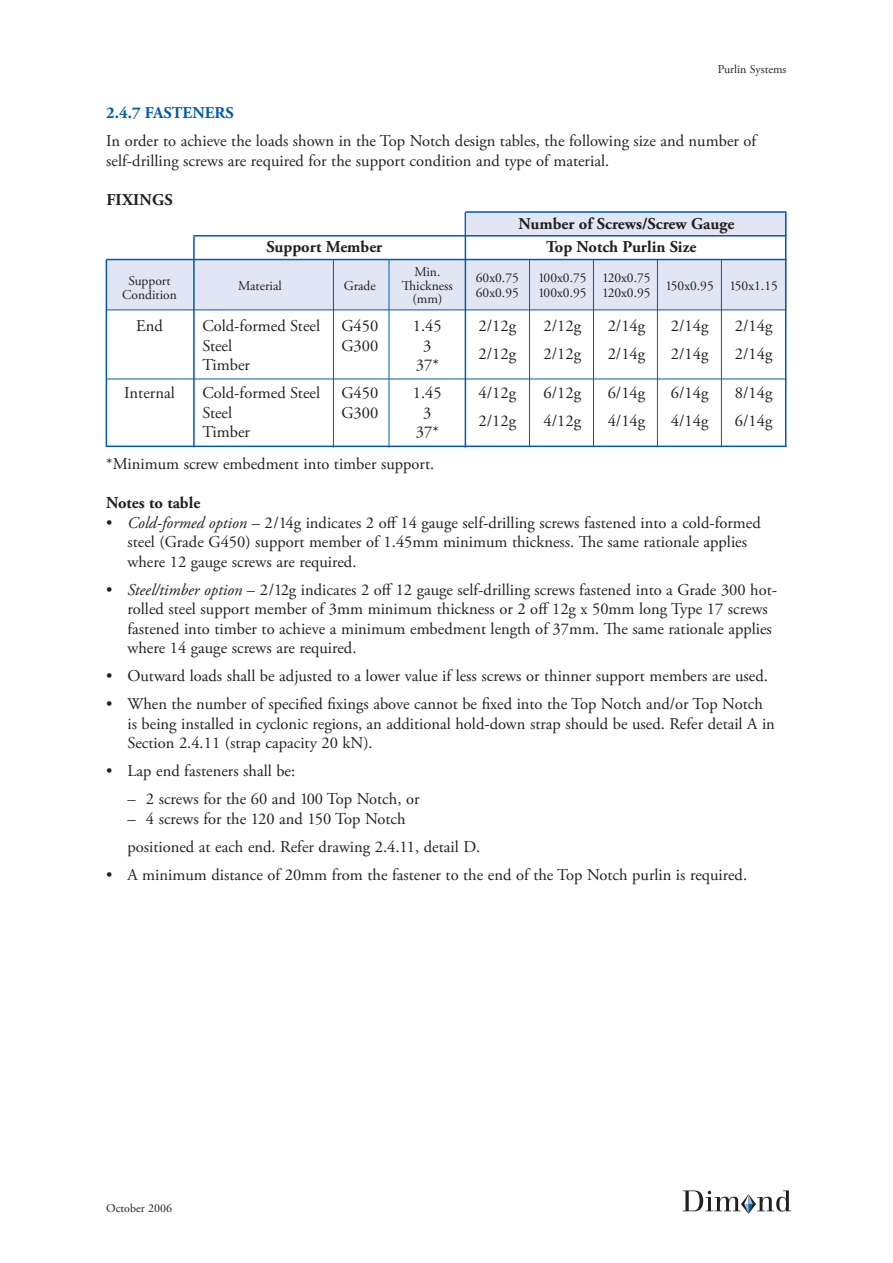
<style>
.page{position:relative;width:893px;height:1263px;background:#fff}
.page>*{position:absolute;margin:0;border:0;box-sizing:border-box;transform-origin:0 0}
.t1{font:16.5px/19.5px "Adobe Garamond Pro";color:#231f20}
.t2{font:700 16.5px "Adobe Garamond Pro";color:#231f20}
.t3{font:700 16.5px "Adobe Garamond Pro";color:#005cab}
.t4{font:13.5px "Adobe Garamond Pro";color:#231f20}
.t5{font:12px "Adobe Garamond Pro";color:#231f20}
.s1{font-style:italic}
</style>
<div class="page">
<div style="left:467px;top:211px;width:319px;height:24px;background:#e1e5f4"></div>
<div style="left:106px;top:260px;width:680px;height:50px;background:#e1e5f4"></div>
<svg style="left:683px;top:1190px;width:108px;height:24px"></svg>
<hr style="left:465px;top:211px;width:321px;height:2px;background:#005cab">
<hr style="left:193px;top:235px;width:593px;height:2px;background:#005cab">
<hr style="left:106px;top:259px;width:680px;height:1px;background:#005cab">
<hr style="left:106px;top:310px;width:680px;height:1px;background:#005cab">
<hr style="left:106px;top:379px;width:680px;height:1px;background:#005cab">
<hr style="left:106px;top:446px;width:680px;height:1px;background:#005cab">
<hr style="left:193px;top:236px;width:2px;height:211px;background:#005cab">
<hr style="left:333px;top:260px;width:1px;height:188px;background:#005cab">
<hr style="left:389px;top:260px;width:1px;height:188px;background:#005cab">
<hr style="left:465px;top:212px;width:1px;height:236px;background:#005cab">
<hr style="left:529px;top:260px;width:1px;height:187px;background:#005cab">
<hr style="left:593px;top:260px;width:1px;height:187px;background:#005cab">
<hr style="left:657px;top:260px;width:1px;height:187px;background:#005cab">
<hr style="left:785px;top:213px;width:1px;height:234px;background:#005cab">
<hr style="left:721px;top:260px;width:1px;height:187px;background:#005cab">
<hr style="left:106px;top:260px;width:1px;height:187px;background:#005cab">
<p class="t5" style="left:718px;top:64px;width:70px">Purlin Systems</p>
<p class="t3" style="left:106px;top:107px;width:129px">2.4.7 FASTENERS</p>
<p class="t1" style="left:106px;top:133px;width:651px">In order to achieve the loads shown in the Top Notch design tables, the following size and number of self-drilling screws are required for the support condition and type of material.</p>
<p class="t2" style="left:106px;top:193px;width:68px">FIXINGS</p>
<p class="t2" style="left:519px;top:217px;width:217px">Number of Screws/Screw Gauge</p>
<p class="t2" style="left:266px;top:240px;width:117px">Support Member</p>
<p class="t2" style="left:546px;top:240px;width:152px">Top Notch Purlin Size</p>
<p class="t4" style="left:414px;top:266px;width:28px">Min.</p>
<p class="t4" style="left:128px;top:275px;width:44px">Support</p>
<p class="t4" style="left:476px;top:272px;width:44px">60x0.75</p>
<p class="t4" style="left:538px;top:272px;width:114px">100x0.75 120x0.75</p>
<p class="t4" style="left:238px;top:280px;width:45px">Material</p>
<p class="t4" style="left:344px;top:280px;width:33px">Grade</p>
<p class="t4" style="left:402px;top:280px;width:52px">Thickness</p>
<p class="t4" style="left:665px;top:280px;width:114px">150x0.95 150x1.15</p>
<p class="t4" style="left:476px;top:287px;width:44px">60x0.95</p>
<p class="t4" style="left:538px;top:287px;width:114px">100x0.95 120x0.95</p>
<p class="t4" style="left:122px;top:289px;width:56px">Condition</p>
<p class="t4" style="left:412px;top:293px;width:31px">(mm)</p>
<p class="t1" style="left:136px;top:317px;width:28px">End</p>
<p class="t1" style="left:202px;top:317px;width:119px">Cold-formed Steel</p>
<p class="t1" style="left:341px;top:317px;width:39px">G450</p>
<p class="t1" style="left:413px;top:317px;width:30px">1.45</p>
<p class="t1" style="left:479px;top:317px;width:39px">2/12g</p>
<p class="t1" style="left:544px;top:317px;width:39px">2/12g</p>
<p class="t1" style="left:608px;top:317px;width:39px">2/14g</p>
<p class="t1" style="left:671px;top:317px;width:39px">2/14g</p>
<p class="t1" style="left:735px;top:317px;width:39px">2/14g</p>
<p class="t1" style="left:202px;top:337px;width:31px">Steel</p>
<p class="t1" style="left:341px;top:337px;width:39px">G300</p>
<p class="t1" style="left:423px;top:337px;width:10px">3</p>
<p class="t1" style="left:479px;top:345px;width:39px">2/12g</p>
<p class="t1" style="left:544px;top:345px;width:39px">2/12g</p>
<p class="t1" style="left:608px;top:345px;width:39px">2/14g</p>
<p class="t1" style="left:671px;top:345px;width:39px">2/14g</p>
<p class="t1" style="left:735px;top:345px;width:39px">2/14g</p>
<p class="t1" style="left:202px;top:356px;width:49px">Timber</p>
<p class="t1" style="left:416px;top:356px;width:24px">37*</p>
<p class="t1" style="left:124px;top:384px;width:52px">Internal</p>
<p class="t1" style="left:202px;top:384px;width:119px">Cold-formed Steel</p>
<p class="t1" style="left:341px;top:384px;width:39px">G450</p>
<p class="t1" style="left:413px;top:384px;width:30px">1.45</p>
<p class="t1" style="left:479px;top:384px;width:39px">4/12g</p>
<p class="t1" style="left:544px;top:384px;width:39px">6/12g</p>
<p class="t1" style="left:608px;top:384px;width:39px">6/14g</p>
<p class="t1" style="left:671px;top:384px;width:39px">6/14g</p>
<p class="t1" style="left:735px;top:384px;width:39px">8/14g</p>
<p class="t1" style="left:202px;top:404px;width:31px">Steel</p>
<p class="t1" style="left:341px;top:404px;width:39px">G300</p>
<p class="t1" style="left:423px;top:404px;width:10px">3</p>
<p class="t1" style="left:479px;top:412px;width:39px">2/12g</p>
<p class="t1" style="left:544px;top:412px;width:39px">4/12g</p>
<p class="t1" style="left:608px;top:412px;width:39px">4/14g</p>
<p class="t1" style="left:671px;top:412px;width:39px">4/14g</p>
<p class="t1" style="left:735px;top:412px;width:39px">6/14g</p>
<p class="t1" style="left:202px;top:423px;width:49px">Timber</p>
<p class="t1" style="left:106px;top:417px;width:334px;line-height:32.2px;text-align:right">37*<br>*Minimum screw embedment into timber support.</p>
<p class="t2" style="left:106px;top:496px;width:95px">Notes to table</p>
<p class="t1" style="left:128px;top:514px;width:635px;text-indent:-21px">• <span class="s1">Cold-formed option</span> – 2/14g indicates 2 off 14 gauge self-drilling screws fastened into a cold-formed steel (Grade G450) support member of 1.45mm minimum thickness. The same rationale applies where 12 gauge screws are required.</p>
<p class="t1" style="left:128px;top:581px;width:651px;text-indent:-21px">• <span class="s1">Steel/timber option</span> – 2/12g indicates 2 off 12 gauge self-drilling screws fastened into a Grade 300 hot&shy;rolled steel support member of 3mm minimum thickness or 2 off 12g x 50mm long Type 17 screws fastened into timber to achieve a minimum embedment length of 37mm. The same rationale applies where 14 gauge screws are required.</p>
<p class="t1" style="left:106px;top:668px;width:663px">• Outward loads shall be adjusted to a lower value if less screws or thinner support members are used.</p>
<p class="t1" style="left:128px;top:696px;width:649px;text-indent:-21px">• When the number of specified fixings above cannot be fixed into the Top Notch and/or Top Notch is being installed in cyclonic regions, an additional hold-down strap should be used. Refer detail A in<br>Section 2.4.11 (strap capacity 20 kN).</p>
<p class="t1" style="left:106px;top:763px;width:191px">• Lap end fasteners shall be:</p>
<p class="t1" style="left:127px;top:791px;width:293px">– 2 screws for the 60 and 100 Top Notch, or</p>
<p class="t1" style="left:127px;top:806px;width:354px;line-height:28px">– 4 screws for the 120 and 150 Top Notch<br>positioned at each end. Refer drawing 2.4.11, detail D.</p>
<p class="t1" style="left:106px;top:866px;width:642px">• A minimum distance of 20mm from the fastener to the end of the Top Notch purlin is required.</p>
<p class="t5" style="left:106px;top:1203px;width:67px">October 2006</p>
</div>
